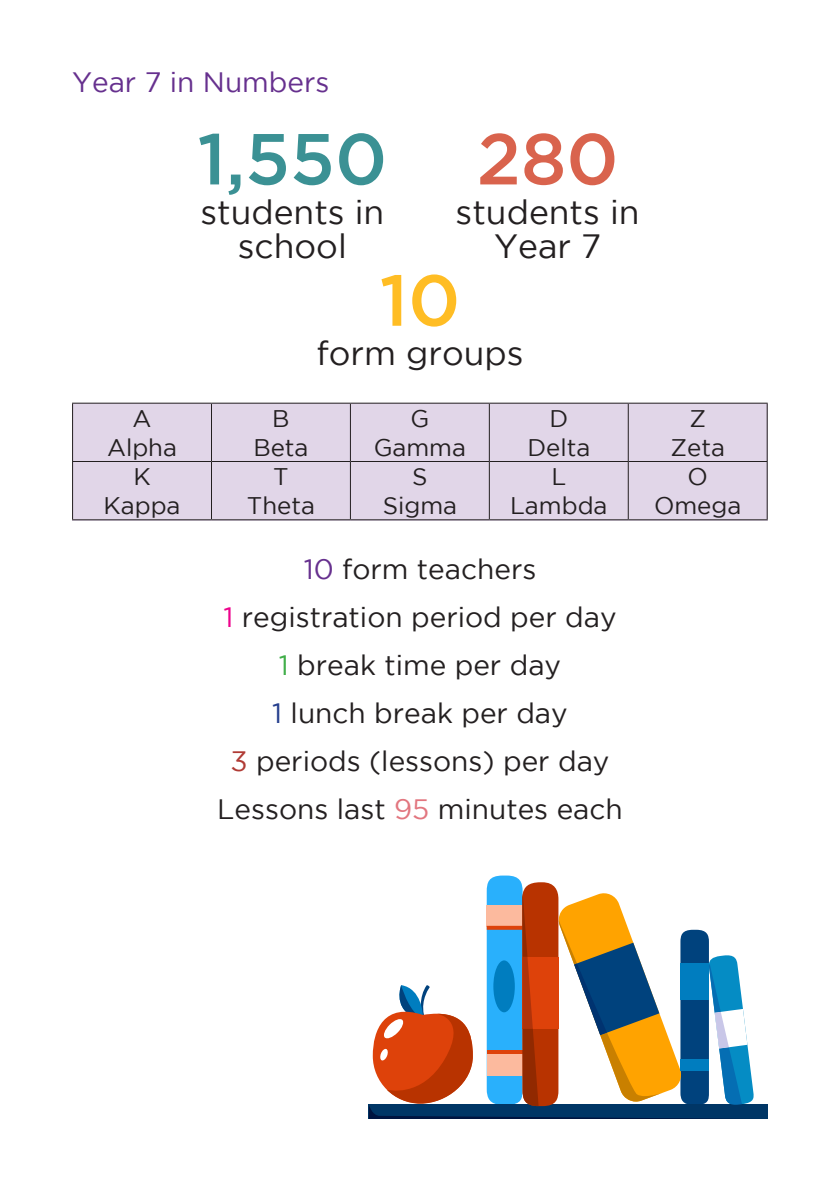
<style>
.page{position:relative;width:840px;height:1191px;background:#fff}
.page>*{position:absolute;margin:0;border:0;box-sizing:border-box;transform-origin:0 0}
.t1{font:500 72px "Gotham";color:#3b9194}
.t2{font:500 72px "Gotham";color:#d9634d}
.t3{font:500 72px "Gotham";color:#ffbd24}
.t4{font:33.6px/33.6px "Gotham";color:#231f20;text-align:center}
.t5{font:28px "Gotham";color:#231f20}
.t6{font:28px "Gotham";color:#66308e}
.t7{font:24px "Gotham";color:#231f20}
.s1{color:#66308e}
.s2{color:#ed028c}
.s3{color:#40ae49}
.s4{color:#253f8e}
.s5{color:#b03b35}
.s6{color:#e2767f}
</style>
<div class="page">
<div style="left:72px;top:403px;width:695px;height:117px;background:#e1d6e8"></div>
<hr style="left:72px;top:403px;width:139px;height:1px;background:#231f20">
<hr style="left:72px;top:404px;width:1px;height:57px;background:#231f20">
<hr style="left:211px;top:403px;width:139px;height:1px;background:#231f20">
<hr style="left:211px;top:404px;width:1px;height:57px;background:#231f20">
<hr style="left:350px;top:403px;width:139px;height:1px;background:#231f20">
<hr style="left:489px;top:403px;width:139px;height:1px;background:#231f20">
<hr style="left:628px;top:403px;width:139px;height:1px;background:#231f20">
<hr style="left:627px;top:404px;width:1px;height:57px;background:#231f20">
<hr style="left:766px;top:404px;width:1px;height:57px;background:#231f20">
<hr style="left:72px;top:461px;width:139px;height:1px;background:#231f20">
<hr style="left:72px;top:462px;width:1px;height:57px;background:#231f20">
<hr style="left:211px;top:461px;width:139px;height:1px;background:#231f20">
<hr style="left:211px;top:462px;width:1px;height:57px;background:#231f20">
<hr style="left:350px;top:461px;width:139px;height:1px;background:#231f20">
<hr style="left:489px;top:461px;width:139px;height:1px;background:#231f20">
<hr style="left:628px;top:461px;width:139px;height:1px;background:#231f20">
<hr style="left:627px;top:462px;width:1px;height:57px;background:#231f20">
<hr style="left:766px;top:462px;width:1px;height:57px;background:#231f20">
<hr style="left:72px;top:519px;width:139px;height:1px;background:#231f20">
<hr style="left:211px;top:519px;width:139px;height:1px;background:#231f20">
<hr style="left:350px;top:519px;width:139px;height:1px;background:#231f20">
<hr style="left:489px;top:519px;width:139px;height:1px;background:#231f20">
<hr style="left:628px;top:519px;width:139px;height:1px;background:#231f20">
<hr style="left:350px;top:404px;width:1px;height:57px;background:#231f20">
<hr style="left:488px;top:404px;width:1px;height:57px;background:#231f20">
<hr style="left:350px;top:462px;width:1px;height:57px;background:#231f20">
<hr style="left:488px;top:462px;width:1px;height:57px;background:#231f20">
<svg style="left:369px;top:882px;width:398px;height:237px"></svg>
<p class="t6" style="left:72px;top:67px;width:259px">Year 7 in Numbers</p>
<p class="t1" style="left:197px;top:118px;width:191px">1,550</p>
<p class="t4" style="left:200px;top:195px;width:185px">students in school</p>
<p class="t2" style="left:476px;top:118px;width:143px">280</p>
<p class="t4" style="left:455px;top:195px;width:185px">students in<br>Year 7</p>
<p class="t7" style="left:132px;top:405px;width:20px">A</p>
<p class="t7" style="left:107px;top:434px;width:71px">Alpha</p>
<p class="t7" style="left:133px;top:463px;width:19px">K</p>
<p class="t7" style="left:103px;top:492px;width:78px">Kappa</p>
<p class="t3" style="left:379px;top:259px;width:82px">10</p>
<p class="t4" style="left:316px;top:336px;width:209px">form groups</p>
<p class="t7" style="left:272px;top:405px;width:19px">B</p>
<p class="t7" style="left:253px;top:434px;width:57px">Beta</p>
<p class="t7" style="left:410px;top:405px;width:20px">G</p>
<p class="t7" style="left:373px;top:434px;width:94px">Gamma</p>
<p class="t7" style="left:549px;top:405px;width:20px">D</p>
<p class="t7" style="left:527px;top:434px;width:64px">Delta</p>
<p class="t7" style="left:273px;top:463px;width:17px">T</p>
<p class="t7" style="left:247px;top:492px;width:70px">Theta</p>
<p class="t7" style="left:412px;top:463px;width:17px">S</p>
<p class="t7" style="left:382px;top:492px;width:76px">Sigma</p>
<p class="t7" style="left:551px;top:463px;width:16px">L</p>
<p class="t7" style="left:510px;top:492px;width:99px">Lambda</p>
<p class="t5" style="left:303px;top:553px;width:234px"><span class="s1">10</span> form teachers</p>
<p class="t5" style="left:223px;top:601px;width:394px"><span class="s2">1</span> registration period per day</p>
<p class="t5" style="left:279px;top:649px;width:284px"><span class="s3">1</span> break time per day</p>
<p class="t5" style="left:272px;top:697px;width:297px"><span class="s4">1</span> lunch break per day</p>
<p class="t5" style="left:230px;top:745px;width:380px"><span class="s5">3</span> periods (lessons) per day</p>
<p class="t5" style="left:217px;top:793px;width:407px">Lessons last <span class="s6">95</span> minutes each</p>
<p class="t7" style="left:689px;top:405px;width:18px">Z</p>
<p class="t7" style="left:670px;top:434px;width:56px">Zeta</p>
<p class="t7" style="left:687px;top:463px;width:22px">O</p>
<p class="t7" style="left:653px;top:492px;width:89px">Omega</p>
</div>
